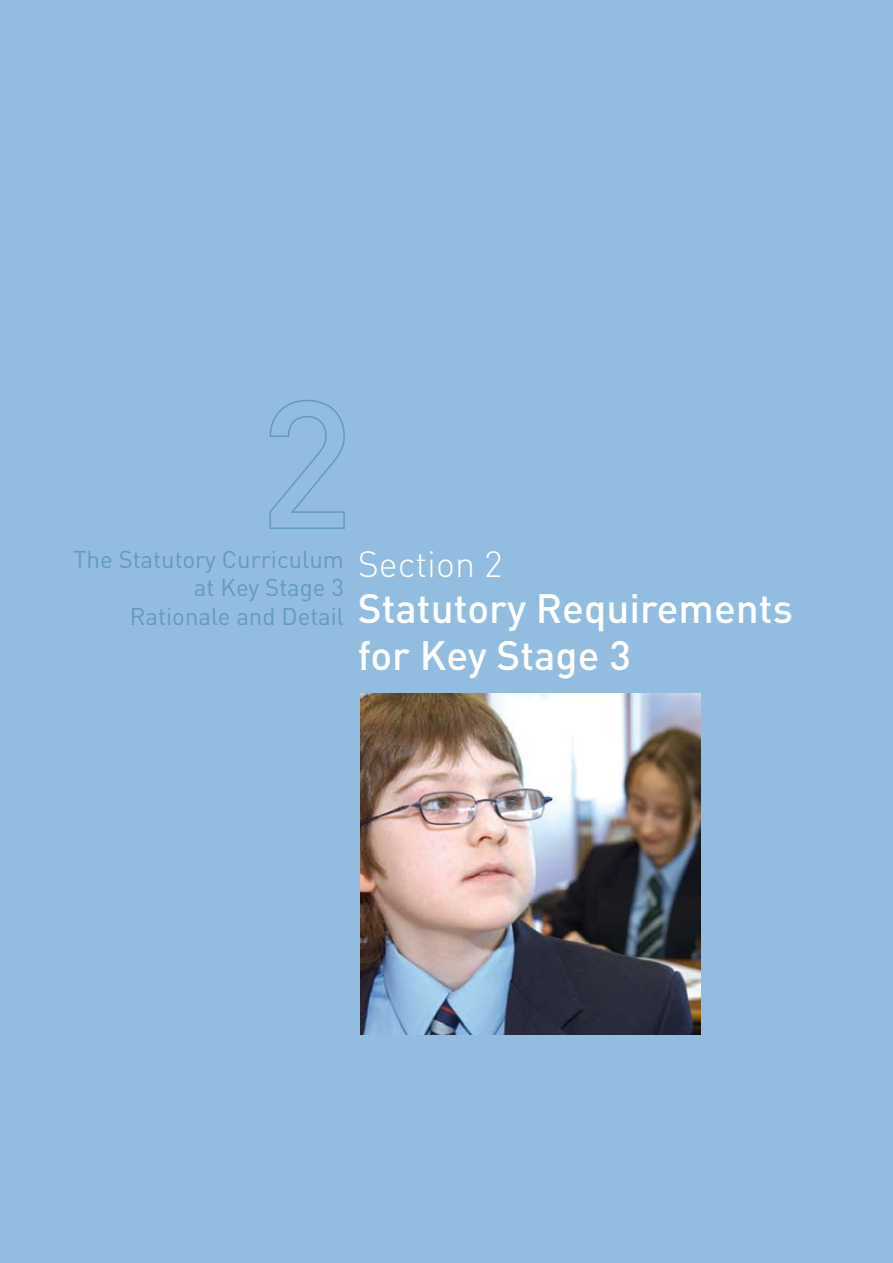
<style>
.page{position:relative;width:893px;height:1263px;background:#93bde0}
.page>*{position:absolute;margin:0;border:0;box-sizing:border-box;transform-origin:0 0}
.t1{font:500 40.5px/46.2px "DIN Pro";color:#fff}
.t2{font:300 36px "DIN Pro";color:#fff}
.t3{font:24px/28.5px "DIN Pro";color:#639bc0;text-align:right}
</style>
<div class="page">
<img style="left:361px;top:693px;width:340px;height:341px">
<svg style="left:269px;top:399px;width:76px;height:130px"></svg>
<p class="t3" style="left:73px;top:544px;width:272px">The Statutory Curriculum at Key Stage 3<br>Rationale and Detail</p>
<h2 class="t2" style="left:358px;top:540px;width:146px">Section 2</h2>
<h1 class="t1" style="left:358px;top:584px;width:437px">Statutory Requirements for Key Stage 3</h1>
</div>
